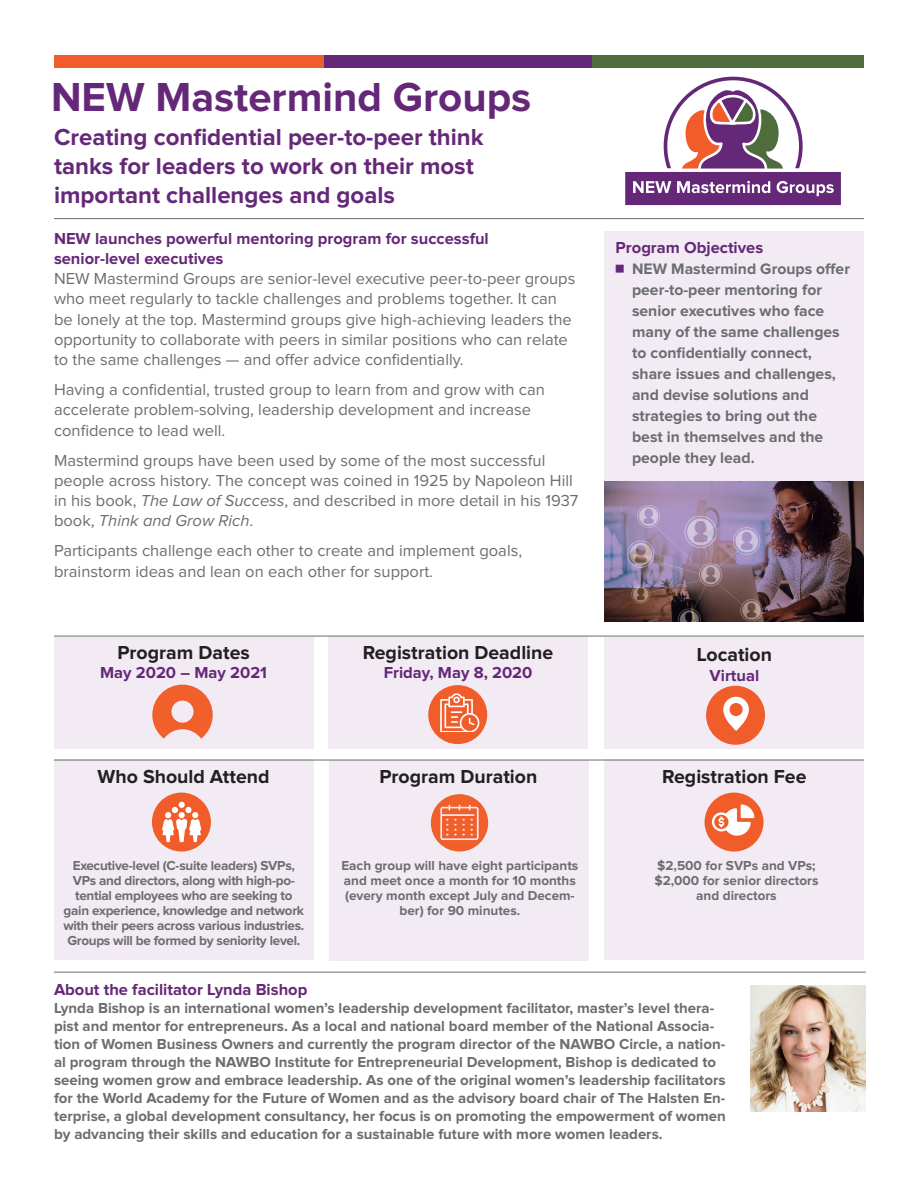
<style>
.page{position:relative;width:918px;height:1188px;background:#fff}
.page>*{position:absolute;margin:0;border:0;box-sizing:border-box;transform-origin:0 0}
.t1{font:700 42px "Proxima Nova";color:#652878}
.t2{font:700 24px/28.8px "Proxima Nova";color:#652878}
.Subhead_2{font:700 19.5px "Proxima Nova";color:#231f20}
.Main_Text{font:16.5px/20.2px "Proxima Nova";color:#6c6d70}
.Subhead_1{font:700 16.5px/20.2px "Proxima Nova";color:#652878}
.Bullet_copy{font:700 15.75px/21px "Proxima Nova";color:#6c6d70}
.t3{font:700 15px/18px "Proxima Nova";color:#6c6d70}
.Icon_copy{font:700 13.5px/15px "Proxima Nova";letter-spacing:-.02em;color:#6c6d70;text-align:center}
.Icon_copy-2{font:700 13.5px/15px "Proxima Nova";color:#6c6d70;text-align:center}
.s1{font-style:italic}
.s2{font-family:"Universal Newswith Comm Pi";font-weight:400;color:#652878}
</style>
<div class="page">
<div style="left:54px;top:637px;width:259px;height:111px;background:#f2ebf4"></div>
<div style="left:54px;top:759px;width:259px;height:201px;background:#f2ebf4"></div>
<div style="left:329px;top:760px;width:259px;height:200px;background:#f2ebf4"></div>
<div style="left:604px;top:638px;width:260px;height:111px;background:#f2ebf4"></div>
<div style="left:605px;top:759px;width:259px;height:201px;background:#f2ebf4"></div>
<hr style="left:54px;top:218px;width:810px;height:1px;background:#6c6d70">
<hr style="left:54px;top:760px;width:810px;height:1px;background:#6c6d70">
<hr style="left:54px;top:972px;width:812px;height:1px;background:#6c6d70">
<img style="left:751px;top:986px;width:114px;height:126px">
<div style="left:605px;top:231px;width:259px;height:251px;background:#f2ebf4"></div>
<div style="left:590px;top:55px;width:274px;height:12px;background:#4f6c3d"></div>
<div style="left:323px;top:55px;width:268px;height:12px;background:#652878"></div>
<div style="left:54px;top:55px;width:270px;height:12px;background:#f15d2a"></div>
<svg style="left:625px;top:77px;width:216px;height:129px"></svg>
<svg style="left:152px;top:685px;width:61px;height:54px"></svg>
<svg style="left:431px;top:794px;width:57px;height:58px"></svg>
<div style="left:705px;top:793px;width:59px;height:59px;background:#f15d2a;border-radius:50%"></div>
<div style="left:152px;top:793px;width:59px;height:59px;background:#f15d2a;border-radius:50%"></div>
<div style="left:706px;top:686px;width:59px;height:59px;background:#f15d2a;border-radius:50%"></div>
<svg style="left:162px;top:802px;width:39px;height:40px"></svg>
<svg style="left:723px;top:697px;width:26px;height:34px"></svg>
<svg style="left:741px;top:804px;width:13px;height:14px"></svg>
<svg style="left:712px;top:808px;width:39px;height:28px"></svg>
<img style="left:605px;top:481px;width:259px;height:140px">
<div style="left:328px;top:637px;width:260px;height:112px;background:#f2ebf4"></div>
<div style="left:428px;top:685px;width:59px;height:59px;background:#f15d2a;border-radius:50%"></div>
<svg style="left:440px;top:693px;width:39px;height:39px"></svg>
<hr style="left:54px;top:636px;width:810px;height:1px;background:#6c6d70">
<p class="t1" style="left:51px;top:78px;width:482px">NEW Mastermind Groups</p>
<p class="t2" style="left:54px;top:124px;width:431px">Creating confidential peer-to-peer think tanks for leaders to work on their most important challenges and goals</p>
<p class="Subhead_1" style="left:54px;top:229px;width:436px">NEW launches powerful mentoring program for successful senior-level executives</p>
<p class="Main_Text" style="left:54px;top:269px;width:523px">NEW Mastermind Groups are senior-level executive peer-to-peer groups who meet regularly to tackle challenges and problems together. It can be lonely at the top. Mastermind groups give high-achieving leaders the opportunity to collaborate with peers in similar positions who can relate to the same challenges — and offer advice confidentially.</p>
<p class="Main_Text" style="left:54px;top:380px;width:492px">Having a confidential, trusted group to learn from and grow with can accelerate problem-solving, leadership development and increase confidence to lead well.</p>
<p class="Main_Text" style="left:54px;top:451px;width:526px">Mastermind groups have been used by some of the most successful people across history. The concept was coined in 1925 by Napoleon Hill in his book, <span class="s1">The Law of Success</span>, and described in more detail in his 1937 book, <span class="s1">Think and Grow Rich</span>.</p>
<p class="Main_Text" style="left:54px;top:542px;width:470px">Participants challenge each other to create and implement goals, brainstorm ideas and lean on each other for support.</p>
<p class="Subhead_2" style="left:117px;top:643px;width:134px">Program Dates</p>
<p class="Subhead_1" style="left:100px;top:663px;width:168px">May 2020 – May 2021</p>
<p class="Subhead_2" style="left:363px;top:643px;width:192px">Registration Deadline</p>
<p class="Subhead_1" style="left:384px;top:663px;width:150px">Friday, May 8, 2020</p>
<p class="Subhead_2" style="left:98px;top:767px;width:173px">Who Should Attend</p>
<p class="Subhead_2" style="left:379px;top:767px;width:160px">Program Duration</p>
<p class="Subhead_1" style="left:616px;top:239px;width:149px">Program Objectives</p>
<p class="Bullet_copy" style="left:632px;top:259px;width:219px;text-indent:-16px"><span class="s2">n</span> NEW Mastermind Groups offer peer-to-peer mentoring for senior executives who face many of the same challenges to confidentially connect, share issues and challenges, and devise solutions and strategies to bring out the best in themselves and the people they lead.</p>
<p class="Subhead_2" style="left:697px;top:646px;width:77px">Location</p>
<p class="Subhead_1" style="left:710px;top:666px;width:51px">Virtual</p>
<p class="Subhead_2" style="left:662px;top:767px;width:146px">Registration Fee</p>
<p class="Icon_copy" style="left:63px;top:858px;width:243px">Executive-level (C-suite leaders) SVPs, VPs and directors, along with high-po&shy;tential employees who are seeking to gain experience, knowledge and network with their peers across various industries.<br>Groups will be formed by seniority level.</p>
<p class="Icon_copy-2" style="left:341px;top:858px;width:238px">Each group will have eight participants and meet once a month for 10 months (every month except July and Decem&shy;ber) for 90 minutes.</p>
<p class="Icon_copy-2" style="left:655px;top:858px;width:165px">$2,500 for SVPs and VPs; $2,000 for senior directors and directors</p>
<p class="Subhead_1" style="left:54px;top:980px;width:255px">About the facilitator Lynda Bishop</p>
<p class="t3" style="left:54px;top:1000px;width:673px">Lynda Bishop is an international women’s leadership development facilitator, master’s level thera&shy;pist and mentor for entrepreneurs. As a local and national board member of the National Associa&shy;tion of Women Business Owners and currently the program director of the NAWBO Circle, a nation&shy;al program through the NAWBO Institute for Entrepreneurial Development, Bishop is dedicated to seeing women grow and embrace leadership. As one of the original women’s leadership facilitators for the World Academy for the Future of Women and as the advisory board chair of The Halsten En&shy;terprise, a global development consultancy, her focus is on promoting the empowerment of women by advancing their skills and education for a sustainable future with more women leaders.</p>
</div>
